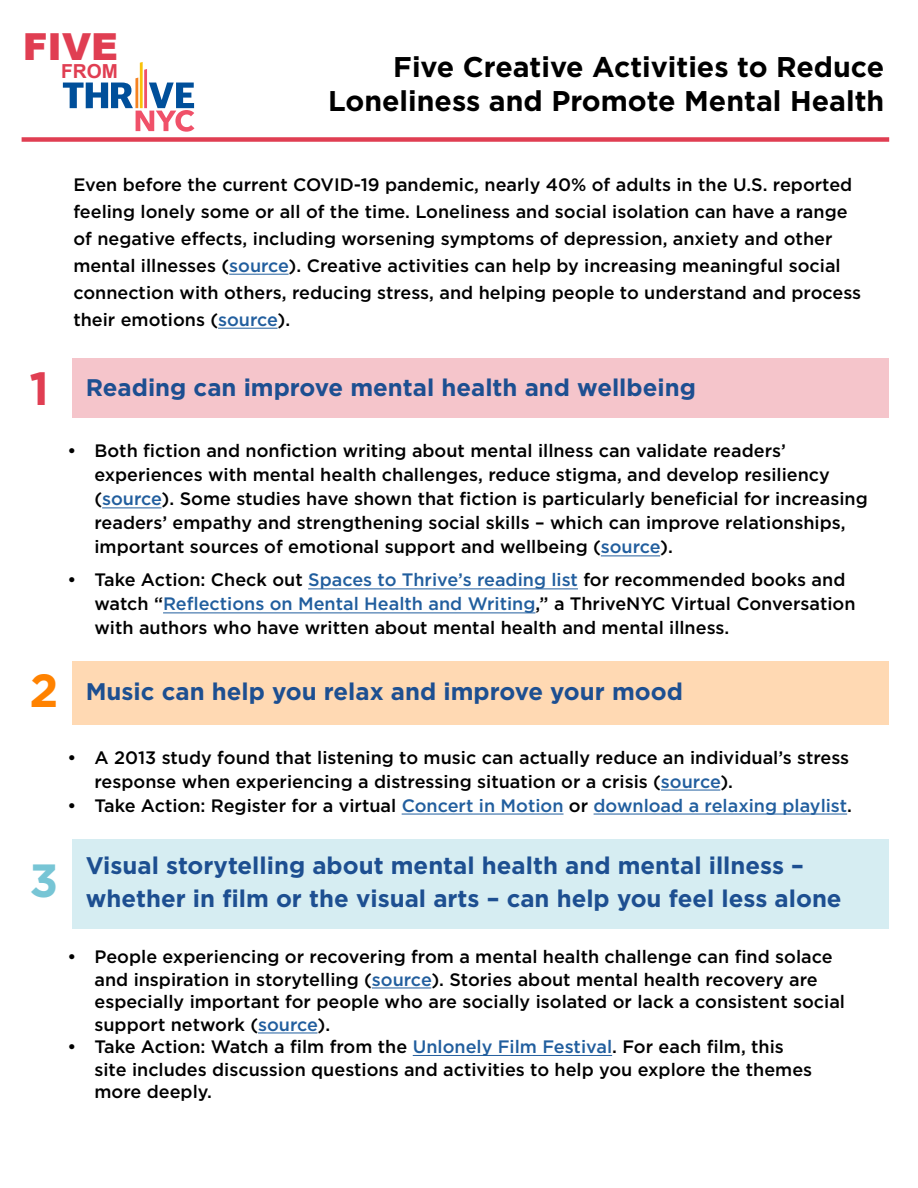
<style>
.page{position:relative;width:918px;height:1188px;background:#fff}
.page>*{position:absolute;margin:0;border:0;box-sizing:border-box;transform-origin:0 0}
.t1{font:700 46.5px "Gotham";color:#e03e52}
.t2{font:700 46.5px "Gotham";color:#ff8200}
.t3{font:700 46.5px "Gotham";color:#77c5d5}
.t4{font:900 37.2px "Arial";color:#e03e52}
.t5{font:700 28.5px/34.2px "Gotham";color:#000;text-align:right}
.t6{font:700 24px/33px "Gotham";color:#1d4f91}
.t7{font:700 19.35px "Arial";color:#e03e52}
.t8{font:500 18px/24px "Gotham";color:#000}
.t9{font:500 18px "Gotham";color:#215e9e}
.s1{color:#215e9e}
.s2{color:#000}
</style>
<div class="page">
<div style="left:72px;top:358px;width:817px;height:59px;background:#f5c5cb"></div>
<div style="left:72px;top:661px;width:817px;height:64px;background:#ffd9b3"></div>
<div style="left:22px;top:137px;width:867px;height:5px;background:#e03e52"></div>
<div style="left:72px;top:839px;width:817px;height:90px;background:#d6edf2"></div>
<hr style="left:102px;top:508px;width:60px;height:1px;background:#215e9e">
<hr style="left:601px;top:556px;width:59px;height:1px;background:#215e9e">
<hr style="left:308px;top:589px;width:270px;height:1px;background:#215e9e">
<hr style="left:163px;top:613px;width:372px;height:1px;background:#215e9e">
<hr style="left:229px;top:274px;width:60px;height:1px;background:#215e9e">
<hr style="left:218px;top:328px;width:60px;height:1px;background:#215e9e">
<hr style="left:661px;top:790px;width:59px;height:1px;background:#215e9e">
<hr style="left:402px;top:814px;width:162px;height:1px;background:#215e9e">
<hr style="left:594px;top:814px;width:253px;height:1px;background:#215e9e">
<hr style="left:372px;top:988px;width:59px;height:1px;background:#215e9e">
<hr style="left:258px;top:1033px;width:59px;height:1px;background:#215e9e">
<hr style="left:413px;top:1055px;width:199px;height:1px;background:#215e9e">
<svg style="left:63px;top:62px;width:131px;height:70px"></svg>
<h2 class="t4" style="left:23px;top:26px;width:97px">FIVE</h2>
<p class="t7" style="left:61px;top:59px;width:58px">FROM</p>
<h3 class="t5" style="left:328px;top:49px;width:558px">Five Creative Activities to Reduce<br>Loneliness and Promote Mental Health</h3>
<p class="t8" style="left:73px;top:171px;width:789px;line-height:27px">Even before the current COVID-19 pandemic, nearly 40% of adults in the U.S. reported feeling lonely some or all of the time. Loneliness and social isolation can have a range of negative effects, including worsening symptoms of depression, anxiety and other mental illnesses (<span class="s1">source</span>). Creative activities can help by increasing meaningful social connection with others, reducing stress, and helping people to understand and process their emotions (<span class="s1">source</span>).</p>
<h1 class="t1" style="left:29px;top:358px;width:21px">1</h1>
<h3 class="t6" style="left:86px;top:371px;width:612px">Reading can improve mental health and wellbeing</h3>
<p class="t8" style="left:94px;top:439px;width:775px;text-indent:-27px">• Both fiction and nonfiction writing about mental illness can validate readers’ experiences with mental health challenges, reduce stigma, and develop resiliency (<span class="s1">source</span>). Some studies have shown that fiction is particularly beneficial for increasing readers’ empathy and strengthening social skills – which can improve relationships, important sources of emotional support and wellbeing (<span class="s1">source</span>).</p>
<p class="t8" style="left:94px;top:568px;width:763px;text-indent:-27px">• Take Action: Check out <span class="s1">Spaces to Thrive’s reading list</span> for recommended books and watch “<span class="s1">Reflections on Mental Health and Writing</span>,” a ThriveNYC Virtual Conversation with authors who have written about mental health and mental illness.</p>
<h1 class="t2" style="left:29px;top:659px;width:30px">2</h1>
<h3 class="t6" style="left:86px;top:675px;width:599px">Music can help you relax and improve your mood</h3>
<p class="t8" style="left:94px;top:745px;width:756px;text-indent:-27px">• A 2013 study found that listening to music can actually reduce an individual’s stress response when experiencing a distressing situation or a crisis (<span class="s1">source</span>).</p>
<p class="t9" style="left:68px;top:793px;width:786px"><span class="s2">• Take Action: Register for a virtual</span> Concert in Motion <span class="s2">or</span> download a relaxing playlist<span class="s2">.</span></p>
<h1 class="t3" style="left:29px;top:849px;width:30px">3</h1>
<h3 class="t6" style="left:86px;top:849px;width:757px">Visual storytelling about mental health and mental illness – whether in film or the visual arts – can help you feel less alone</h3>
<p class="t8" style="left:94px;top:945px;width:752px;line-height:22.5px;text-indent:-27px">• People experiencing or recovering from a mental health challenge can find solace and inspiration in storytelling (<span class="s1">source</span>). Stories about mental health recovery are especially important for people who are socially isolated or lack a consistent social support network (<span class="s1">source</span>).</p>
<p class="t8" style="left:94px;top:1035px;width:719px;line-height:22.5px;text-indent:-27px">• Take Action: Watch a film from the <span class="s1">Unlonely Film Festival</span>. For each film, this site includes discussion questions and activities to help you explore the themes more deeply.</p>
</div>
